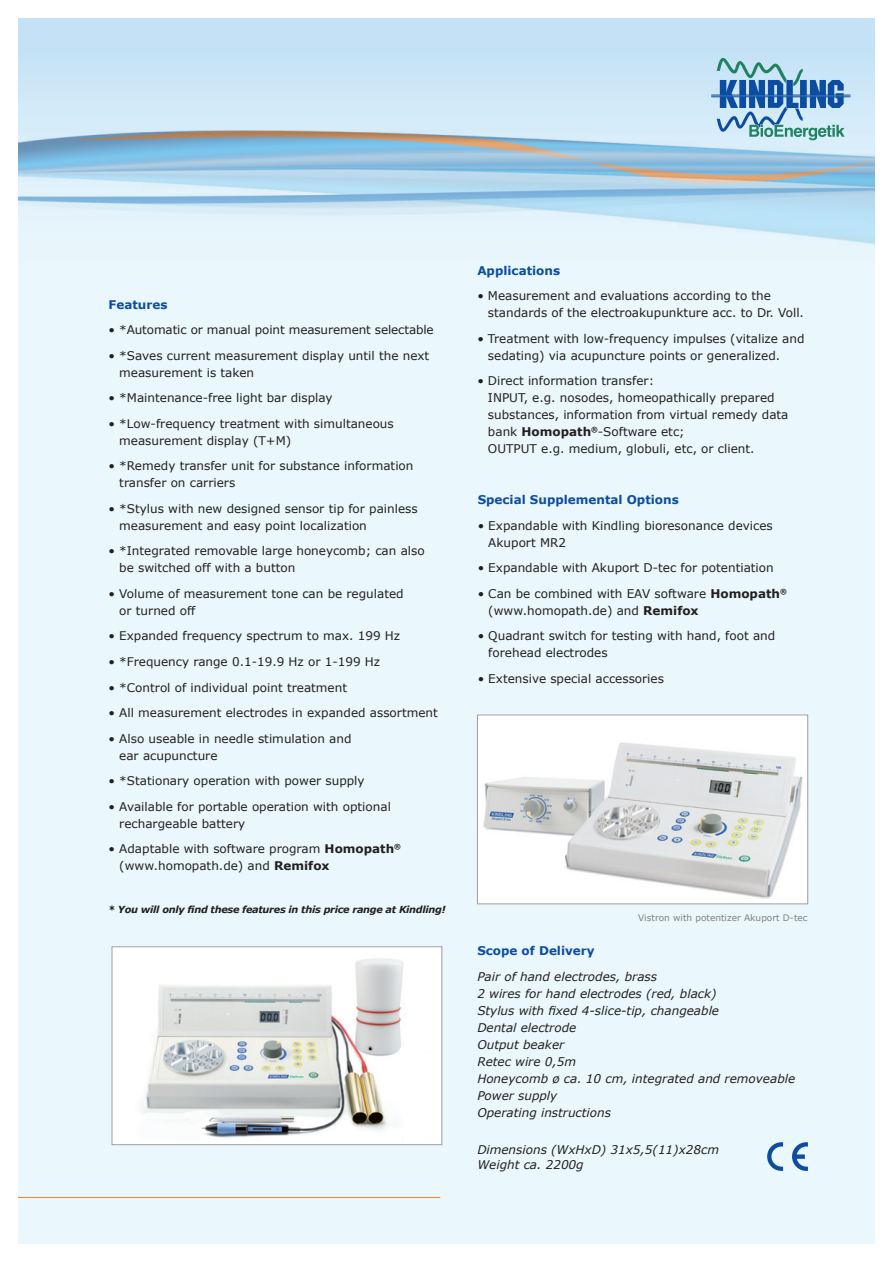
<style>
.page{position:relative;width:893px;height:1263px;background:#eaf7fd}
.page>*{position:absolute;margin:0;border:0;box-sizing:border-box;transform-origin:0 0}
.t1{font:12px/17px "Verdana";color:#231f20}
.t2{font:italic 12px/17px "Verdana";color:#231f20}
.t3{font:700 12px "Verdana";color:#0d4da1}
.t4{font:11.85px/17px "Verdana";color:#231f20}
.t5{font:700 11.85px "Verdana";color:#0d4da1}
.t6{font:italic 700 9.75px "Verdana";letter-spacing:-.03em;color:#231f20}
.t7{font:9px "Verdana";color:#808285}
.s1{font-weight:700}
</style>
<div class="page">
<div style="left:0;top:1244px;width:893px;height:19px;background:#fff"></div>
<svg style="left:17px;top:0;width:859px;height:107px;background:#d7ebf8"></svg>
<img style="left:17px;top:107px;width:859px;height:183px">
<div style="left:876px;top:0;width:17px;height:1263px;background:#fff"></div>
<svg style="left:72px;top:52px;width:804px;height:131px;background:#b6d4e7"></svg>
<hr style="left:0;top:1197px;width:440px;height:1px;background:#f58220">
<img style="left:114px;top:948px;width:326px;height:195px">
<div style="left:112px;top:946px;width:330px;height:199px;border:1px solid #9d9fa2"></div>
<svg style="left:767px;top:1142px;width:16px;height:29px"></svg>
<svg style="left:792px;top:1142px;width:16px;height:29px"></svg>
<img style="left:479px;top:717px;width:327px;height:185px">
<div style="left:477px;top:715px;width:331px;height:189px;border:1px solid #9d9fa2"></div>
<div style="left:0;top:0;width:17px;height:1263px;background:#fff"></div>
<p class="t5" style="left:109px;top:297px;width:60px">Features</p>
<p class="t4" style="left:109px;top:321px;width:327px">• *Automatic or manual point measurement selectable</p>
<p class="t4" style="left:119px;top:347px;width:312px;text-indent:-11px">• *Saves current measurement display until the next measurement is taken</p>
<p class="t4" style="left:109px;top:389px;width:226px">• *Maintenance-free light bar display</p>
<p class="t4" style="left:119px;top:415px;width:276px;text-indent:-11px">• *Low-frequency treatment with simultaneous measurement display (T+M)</p>
<p class="t4" style="left:119px;top:457px;width:296px;text-indent:-11px">• *Remedy transfer unit for substance information transfer on carriers</p>
<p class="t4" style="left:119px;top:500px;width:300px;text-indent:-11px">• *Stylus with new designed sensor tip for painless measurement and easy point localization</p>
<p class="t4" style="left:119px;top:542px;width:307px;text-indent:-11px">• *Integrated removable large honeycomb; can also be switched off with a button</p>
<p class="t4" style="left:119px;top:585px;width:286px;text-indent:-11px">• Volume of measurement tone can be regulated or turned off</p>
<p class="t4" style="left:109px;top:627px;width:293px">• Expanded frequency spectrum to max. 199 Hz</p>
<p class="t4" style="left:109px;top:653px;width:273px">• *Frequency range 0.1-19.9 Hz or 1-199 Hz</p>
<p class="t4" style="left:109px;top:678px;width:240px">• *Control of individual point treatment</p>
<p class="t4" style="left:109px;top:704px;width:331px">• All measurement electrodes in expanded assortment</p>
<p class="t4" style="left:119px;top:729px;width:234px;text-indent:-11px">• Also useable in needle stimulation and ear acupuncture</p>
<p class="t4" style="left:109px;top:772px;width:258px">• *Stationary operation with power supply</p>
<p class="t4" style="left:119px;top:797px;width:273px;text-indent:-11px">• Available for portable operation with optional rechargeable battery</p>
<p class="t4" style="left:119px;top:840px;width:283px;text-indent:-11px">• Adaptable with software program <span class="s1">Homopath</span><sup>® </sup>(www.homopath.de) and <span class="s1">Remifox</span></p>
<p class="t6" style="left:108px;top:903px;width:339px">* You will only find these features in this price range at Kindling!</p>
<p class="t3" style="left:477px;top:263px;width:84px">Applications</p>
<p class="t1" style="left:488px;top:287px;width:318px;text-indent:-11px">• Measurement and evaluations according to the standards of the electroakupunkture acc. to Dr. Voll.</p>
<p class="t1" style="left:488px;top:329px;width:318px;text-indent:-11px">• Treatment with low-frequency impulses (vitalize and sedating) via acupuncture points or generalized.</p>
<p class="t1" style="left:488px;top:372px;width:302px;text-indent:-11px">• Direct information transfer:<br>INPUT, e.g. nosodes, homeopathically prepared substances, information from virtual remedy data bank <span class="s1">Homopath</span><sup>®</sup>-Software etc;<br>OUTPUT e.g. medium, globuli, etc, or client.</p>
<p class="t3" style="left:478px;top:492px;width:203px">Special Supplemental Options</p>
<p class="t1" style="left:488px;top:517px;width:286px;text-indent:-11px">• Expandable with Kindling bioresonance devices<br>Akuport MR2</p>
<p class="t1" style="left:478px;top:559px;width:298px">• Expandable with Akuport D-tec for potentiation</p>
<p class="t1" style="left:488px;top:585px;width:300px;text-indent:-11px">• Can be combined with EAV software <span class="s1">Homopath</span><sup>® </sup>(www.homopath.de) and <span class="s1">Remifox</span></p>
<p class="t1" style="left:488px;top:627px;width:289px;text-indent:-11px">• Quadrant switch for testing with hand, foot and forehead electrodes</p>
<p class="t1" style="left:478px;top:670px;width:188px">• Extensive special accessories</p>
<p class="t7" style="left:638px;top:912px;width:171px">Vistron with potentizer Akuport D-tec</p>
<p class="t3" style="left:477px;top:943px;width:119px">Scope of Delivery</p>
<p class="t2" style="left:477px;top:967px;width:319px">Pair of hand electrodes, brass<br>2 wires for hand electrodes (red, black)<br>Stylus with fixed 4-slice-tip, changeable<br>Dental electrode<br>Output beaker<br>Retec wire 0,5m<br>Honeycomb ø ca. 10 cm, integrated and removeable<br>Power supply<br>Operating instructions</p>
<p class="t2" style="left:477px;top:1142px;width:243px;line-height:14.4px">Dimensions (WxHxD) 31x5,5(11)x28cm<br>Weight ca. 2200g</p>
</div>
